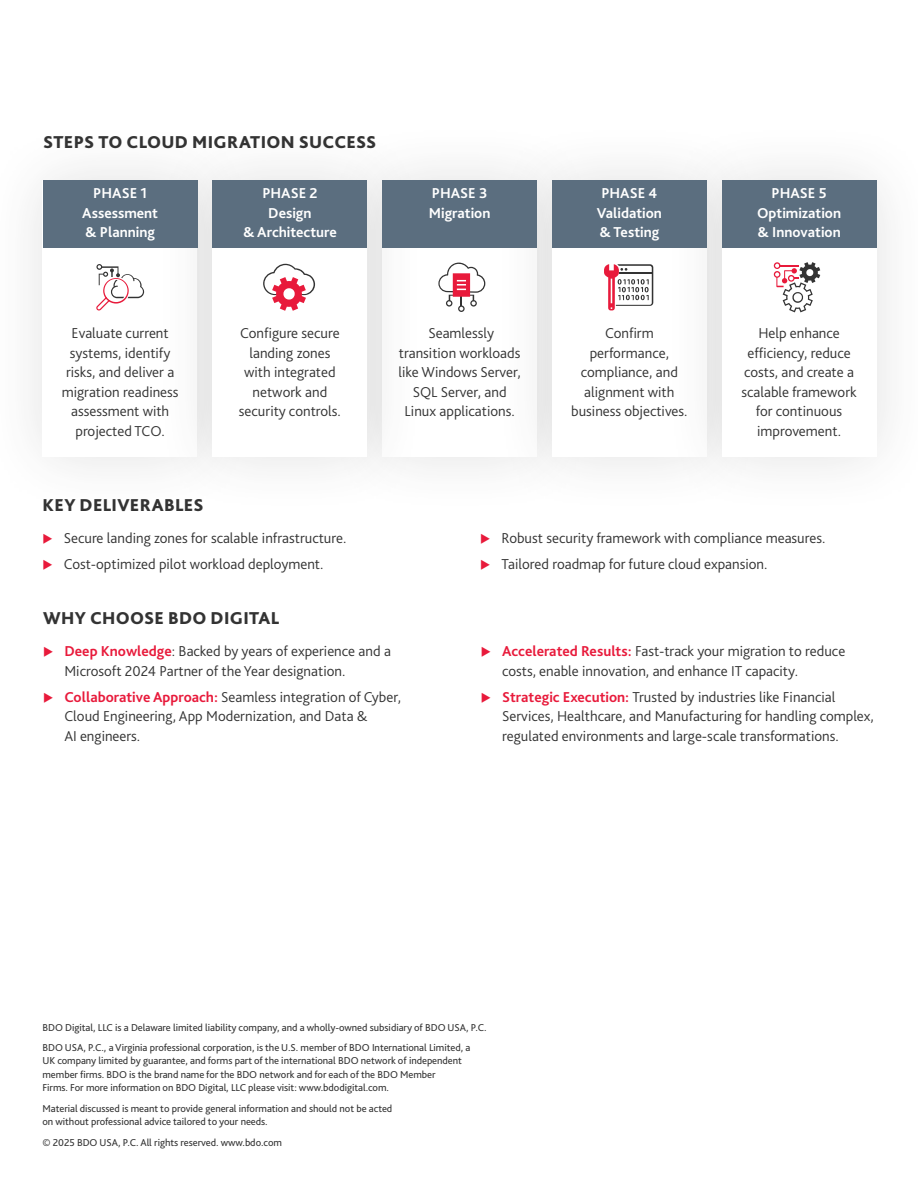
<style>
.page{position:relative;width:918px;height:1188px;background:#fff}
.page>*{position:absolute;margin:0;border:0;box-sizing:border-box;transform-origin:0 0}
.t1{font:800 18px "Bliss Pro";letter-spacing:.02em;color:#333}
.t2{font:300 15px/19.5px "Bliss Pro";color:#333}
.t3{font:700 15px/19.5px "Bliss Pro";color:#fff;text-align:center}
.t4{font:10.5px/13.5px "Bliss Pro";letter-spacing:-.005em;color:#333}
.s1{font-weight:700;color:#e81a3b}
</style>
<div class="page">
<div style="left:0;top:120px;width:256px;height:396px;background:#fbfbfb"></div>
<div style="left:43px;top:180px;width:154px;height:276px;background:#fff"></div>
<div style="left:323px;top:120px;width:273px;height:396px;background:#fbfbfb"></div>
<div style="left:383px;top:180px;width:154px;height:276px;background:#fff"></div>
<div style="left:153px;top:120px;width:274px;height:396px;background:#333;opacity:.15"></div>
<div style="left:213px;top:180px;width:154px;height:276px;background:#fff"></div>
<div style="left:492px;top:120px;width:274px;height:396px;background:#333;opacity:.15"></div>
<div style="left:552px;top:180px;width:154px;height:276px;background:#fff"></div>
<div style="left:662px;top:120px;width:256px;height:396px;background:#333;opacity:.15"></div>
<div style="left:722px;top:180px;width:154px;height:276px;background:#fff"></div>
<div style="left:43px;top:180px;width:154px;height:68px;background:#5b6e7f"></div>
<div style="left:213px;top:180px;width:154px;height:68px;background:#5b6e7f"></div>
<div style="left:383px;top:180px;width:154px;height:68px;background:#5b6e7f"></div>
<div style="left:552px;top:180px;width:154px;height:68px;background:#5b6e7f"></div>
<div style="left:722px;top:180px;width:154px;height:68px;background:#5b6e7f"></div>
<svg style="left:96px;top:264px;width:48px;height:47px"></svg>
<svg style="left:263px;top:264px;width:52px;height:47px"></svg>
<svg style="left:438px;top:263px;width:47px;height:49px"></svg>
<svg style="left:774px;top:262px;width:46px;height:50px"></svg>
<svg style="left:604px;top:264px;width:49px;height:46px"></svg>
<p class="t1" style="left:43px;top:131px;width:335px">STEPS TO CLOUD MIGRATION SUCCESS</p>
<p class="t3" style="left:82px;top:183px;width:77px">PHASE 1<br>Assessment &amp; Planning</p>
<p class="t3" style="left:243px;top:183px;width:95px">PHASE 2<br>Design<br>&amp; Architecture</p>
<p class="t3" style="left:429px;top:183px;width:63px;text-align:left">PHASE 3<br>Migration</p>
<p class="t2" style="left:62px;top:323px;width:118px;text-align:center">Evaluate current systems, identify risks, and deliver a migration readiness assessment with projected TCO.</p>
<p class="t2" style="left:239px;top:323px;width:103px;text-align:center">Configure secure landing zones with integrated network and security controls.</p>
<p class="t2" style="left:398px;top:323px;width:124px;text-align:center">Seamlessly transition workloads like Windows Server,<br>SQL Server, and<br>Linux applications.</p>
<p class="t3" style="left:597px;top:183px;width:67px">PHASE 4<br>Validation &amp; Testing</p>
<p class="t2" style="left:571px;top:323px;width:118px;text-align:center">Confirm performance, compliance, and alignment with business objectives.</p>
<p class="t3" style="left:757px;top:183px;width:86px">PHASE 5<br>Optimization &amp; Innovation</p>
<p class="t2" style="left:742px;top:323px;width:117px;text-align:center">Help enhance efficiency, reduce costs, and create a scalable framework for continuous improvement.</p>
<p class="t1" style="left:43px;top:493px;width:163px">KEY DELIVERABLES</p>
<p class="t2" style="left:64px;top:524px;width:284px;line-height:26px">Secure landing zones for scalable infrastructure.<br>Cost-optimized pilot workload deployment.</p>
<p class="t2" style="left:502px;top:524px;width:325px;line-height:26px">Robust security framework with compliance measures.<br>Tailored roadmap for future cloud expansion.</p>
<p class="t1" style="left:43px;top:607px;width:237px">WHY CHOOSE BDO DIGITAL</p>
<p class="t2" style="left:64px;top:641px;width:328px"><span class="s1">Deep Knowledge</span>: Backed by years of experience and a<br>Microsoft 2024 Partner of the Year designation.</p>
<p class="t2" style="left:64px;top:687px;width:338px"><span class="s1">Collaborative Approach:</span> Seamless integration of Cyber,<br>Cloud Engineering, App Modernization, and Data &amp;<br>AI engineers.</p>
<p class="t2" style="left:502px;top:641px;width:345px"><span class="s1">Accelerated Results:</span> Fast-track your migration to reduce costs, enable innovation, and enhance IT capacity.</p>
<p class="t2" style="left:502px;top:687px;width:373px"><span class="s1">Strategic Execution:</span> Trusted by industries like Financial<br>Services, Healthcare, and Manufacturing for handling complex, regulated environments and large-scale transformations.</p>
<p class="t4" style="left:43px;top:1017px;width:446px;line-height:20.2px">BDO Digital, LLC is a Delaware limited liability company, and a wholly-owned subsidiary of BDO USA, P.C.<br>BDO USA, P.C., a Virginia professional corporation, is the U.S. member of BDO International Limited, a</p>
<p class="t4" style="left:43px;top:1054px;width:421px">UK company limited by guarantee, and forms part of the international BDO network of independent member firms. BDO is the brand name for the BDO network and for each of the BDO Member<br>Firms. For more information on BDO Digital, LLC please visit: www.bdodigital.com.</p>
<p class="t4" style="left:43px;top:1101px;width:351px">Material discussed is meant to provide general information and should not be acted on without professional advice tailored to your needs.</p>
<p class="t4" style="left:43px;top:1135px;width:241px">© 2025 BDO USA, P.C. All rights reserved. www.bdo.com</p>
</div>
